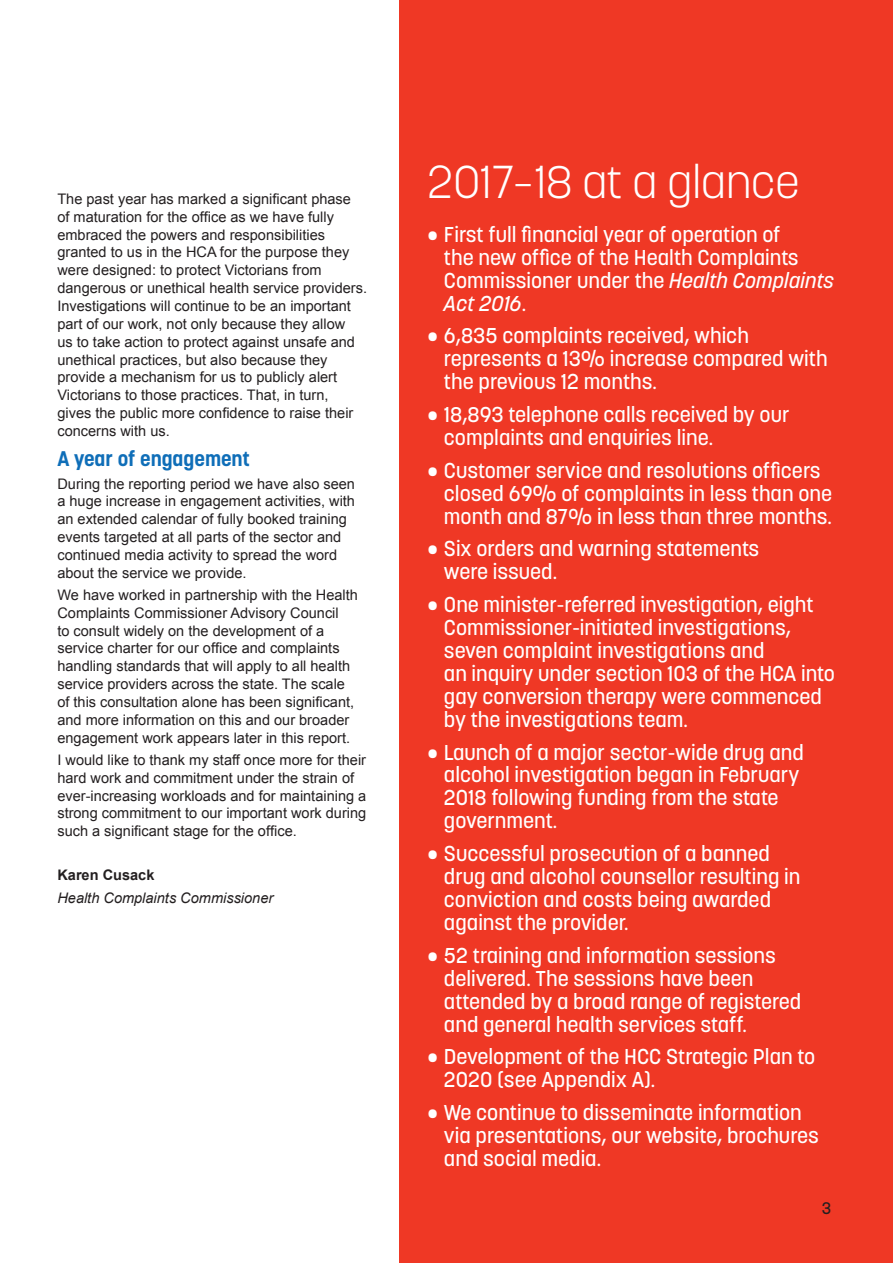
<style>
.page{position:relative;width:893px;height:1263px;background:#fff}
.page>*{position:absolute;margin:0;border:0;box-sizing:border-box;transform-origin:0 0}
.SECTION_HEAD__C{font:300 45.75px "Korolev";color:#fff}
.t1{font:500 21.3px/23px "Korolev";color:#fff}
.Head_1__C{font:700 21px "Korolev";color:#0f6eb8}
.t2{font:500 16.5px "Korolev";color:#231f20}
.body_copy{font:14.55px/17.9px "Arial";color:#231f20}
.body_copy-2{font:italic 14.55px "Arial";color:#231f20}
.body_copy-3{font:700 14.55px "Arial";color:#231f20}
.s1{font-style:italic}
</style>
<div class="page">
<div style="left:400px;top:0;width:493px;height:1263px;background:#ef3825"></div>
<p class="body_copy" style="left:57px;top:190px;width:311px">The past year has marked a significant phase<br>of maturation for the office as we have fully embraced the powers and responsibilities granted to us in the HCA for the purpose they were designed: to protect Victorians from dangerous or unethical health service providers.<br>Investigations will continue to be an important part of our work, not only because they allow<br>us to take action to protect against unsafe and unethical practices, but also because they provide a mechanism for us to publicly alert Victorians to those practices. That, in turn,<br>gives the public more confidence to raise their concerns with us.</p>
<p class="Head_1__C" style="left:57px;top:446px;width:194px">A year of engagement</p>
<p class="body_copy" style="left:57px;top:475px;width:299px">During the reporting period we have also seen a huge increase in engagement activities, with an extended calendar of fully booked training events targeted at all parts of the sector and continued media activity to spread the word about the service we provide.</p>
<p class="body_copy" style="left:57px;top:586px;width:302px">We have worked in partnership with the Health Complaints Commissioner Advisory Council<br>to consult widely on the development of a service charter for our office and complaints handling standards that will apply to all health service providers across the state. The scale of this consultation alone has been significant, and more information on this and our broader engagement work appears later in this report.</p>
<p class="body_copy" style="left:57px;top:751px;width:310px">I would like to thank my staff once more for their hard work and commitment under the strain of ever-increasing workloads and for maintaining a strong commitment to our important work during such a significant stage for the office.</p>
<p class="body_copy-3" style="left:57px;top:866px;width:99px">Karen Cusack</p>
<p class="body_copy-2" style="left:57px;top:888px;width:217px">Health Complaints Commissioner</p>
<p class="SECTION_HEAD__C" style="left:427px;top:152px;width:373px">2017–18 at a glance</p>
<p class="t1" style="left:444px;top:223px;width:392px;text-indent:-17px">• First full financial year of operation of<br>the new office of the Health Complaints Commissioner under the <span class="s1">Health Complaints Act 2016</span>.</p>
<p class="t1" style="left:444px;top:324px;width:385px;text-indent:-17px">• 6,835 complaints received, which represents a 13% increase compared with the previous 12 months.</p>
<p class="t1" style="left:444px;top:403px;width:347px;text-indent:-17px">• 18,893 telephone calls received by our complaints and enquiries line.</p>
<p class="t1" style="left:444px;top:459px;width:390px;text-indent:-17px">• Customer service and resolutions officers closed 69% of complaints in less than one month and 87% in less than three months.</p>
<p class="t1" style="left:444px;top:537px;width:317px;text-indent:-17px">• Six orders and warning statements were issued.</p>
<p class="t1" style="left:444px;top:593px;width:392px;text-indent:-17px">• One minister-referred investigation, eight Commissioner-initiated investigations, seven complaint investigations and<br>an inquiry under section 103 of the HCA into gay conversion therapy were commenced by the investigations team.</p>
<p class="t1" style="left:444px;top:740px;width:361px;text-indent:-17px">• Launch of a major sector-wide drug and alcohol investigation began in February<br>2018 following funding from the state government.</p>
<p class="t1" style="left:444px;top:842px;width:358px;text-indent:-17px">• Successful prosecution of a banned drug and alcohol counsellor resulting in conviction and costs being awarded against the provider.</p>
<p class="t1" style="left:444px;top:944px;width:359px;text-indent:-17px">• 52 training and information sessions delivered. The sessions have been attended by a broad range of registered and general health services staff.</p>
<p class="t1" style="left:444px;top:1045px;width:373px;text-indent:-17px">• Development of the HCC Strategic Plan to<br>2020 (see Appendix A).</p>
<p class="t1" style="left:444px;top:1101px;width:376px;text-indent:-17px">• We continue to disseminate information via presentations, our website, brochures and social media.</p>
<p class="t2" style="left:822px;top:1197px;width:11px">3</p>
</div>
